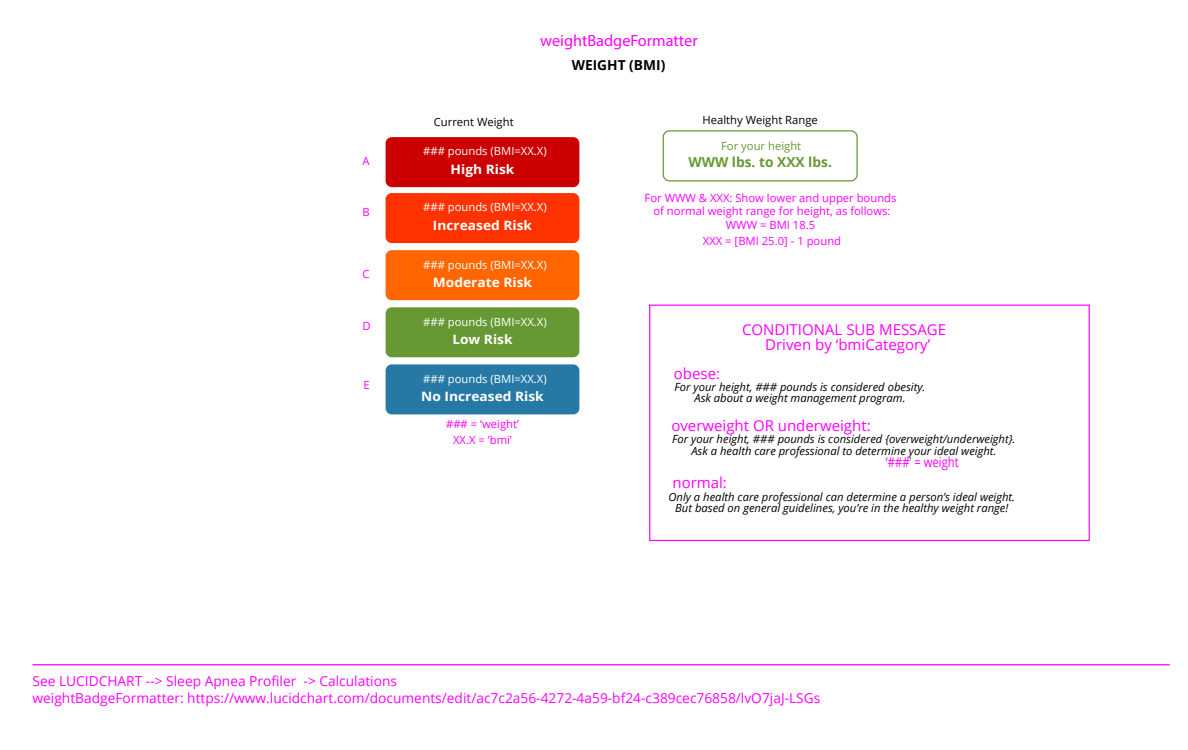
<style>
.page{position:relative;width:1188px;height:750px;background:#fff}
.page>*{position:absolute;margin:0;border:0;box-sizing:border-box;transform-origin:0 0}
.t1{font:16.25px "Myriad Pro";color:#f0f}
.t2{font:15px "Open Sans";color:#f0f}
.t3{font:13.75px/16.5px "Open Sans";color:#f0f}
.t4{font:700 13.75px "Open Sans";color:#693}
.t5{font:13.75px "Open Sans";color:#f0f;scale:.82 1}
.t6{font:700 13.75px "Open Sans";color:#000}
.t7{font:700 12.88px "Open Sans";color:#fff;scale:1.07 1}
.t8{font:italic 11.25px/11.2px "Open Sans";color:#000;text-align:center}
.t9{font:11.25px/13.8px "Open Sans";color:#f0f;text-align:center}
.t10{font:11.25px "Open Sans";color:#fff}
.t11{font:11.25px "Open Sans";color:#000}
.t12{font:11.25px "Open Sans";color:#693}
</style>
<div class="page">
<hr style="left:32px;top:664px;width:1137px;height:1px;background:#f0f">
<div style="left:385px;top:193px;width:194px;height:50px;background:#f30;border-radius:6px"></div>
<div style="left:385px;top:250px;width:194px;height:50px;background:#f60;border-radius:6px"></div>
<div style="left:385px;top:364px;width:194px;height:50px;background:#2579a4;border-radius:6px"></div>
<div style="left:385px;top:307px;width:194px;height:50px;background:#693;border-radius:6px"></div>
<div style="left:662px;top:130px;width:195px;height:51px;border:1px solid #693;border-radius:6px"></div>
<div style="left:649px;top:305px;width:440px;height:236px;border:1px solid #f0f"></div>
<div style="left:385px;top:137px;width:194px;height:50px;background:#c00;border-radius:6px"></div>
<p class="t9" style="left:362px;top:154px;width:9px">A</p>
<p class="t9" style="left:362px;top:205px;width:9px">B</p>
<p class="t9" style="left:362px;top:267px;width:9px">C</p>
<p class="t9" style="left:362px;top:319px;width:10px">D</p>
<p class="t9" style="left:363px;top:378px;width:8px">E</p>
<h1 class="t1" style="left:540px;top:30px;width:159px">weightBadgeFormatter</h1>
<p class="t6" style="left:571px;top:55px;width:95px">WEIGHT (BMI)</p>
<p class="t11" style="left:434px;top:114px;width:81px">Current Weight</p>
<p class="t10" style="left:423px;top:144px;width:125px">### pounds (BMI=XX.X)</p>
<p class="t7" style="left:450px;top:160px;width:61px">High Risk</p>
<p class="t10" style="left:423px;top:200px;width:125px">### pounds (BMI=XX.X)</p>
<p class="t7" style="left:433px;top:216px;width:94px">Increased Risk</p>
<p class="t10" style="left:423px;top:257px;width:125px">### pounds (BMI=XX.X)</p>
<p class="t7" style="left:433px;top:273px;width:94px">Moderate Risk</p>
<p class="t10" style="left:423px;top:314px;width:125px">### pounds (BMI=XX.X)</p>
<p class="t7" style="left:452px;top:330px;width:58px">Low Risk</p>
<p class="t10" style="left:423px;top:371px;width:125px">### pounds (BMI=XX.X)</p>
<p class="t7" style="left:421px;top:387px;width:116px">No Increased Risk</p>
<p class="t9" style="left:446px;top:415px;width:74px;line-height:16.2px">### = ‘weight’<br>XX.X = ’bmi’</p>
<p class="t11" style="left:702px;top:112px;width:117px">Healthy Weight Range</p>
<p class="t4" style="left:688px;top:152px;width:145px">WWW lbs. to XXX lbs.</p>
<p class="t12" style="left:721px;top:138px;width:82px">For your height</p>
<p class="t9" style="left:644px;top:190px;width:253px">For WWW &amp; XXX: Show lower and upper bounds of normal weight range for height, as follows:<br>WWW = BMI 18.5</p>
<p class="t9" style="left:703px;top:234px;width:140px">XXX = [BMI 25.0] - 1 pound</p>
<h2 class="t2" style="left:742px;top:319px;width:206px">CONDITIONAL SUB MESSAGE</h2>
<h2 class="t2" style="left:674px;top:363px;width:48px">obese:</h2>
<h2 class="t2" style="left:765px;top:334px;width:167px">Driven by ‘bmiCategory’</h2>
<p class="t8" style="left:674px;top:381px;width:252px">For your height, ### pounds is considered obesity.<br>Ask about a weight management program.</p>
<h2 class="t2" style="left:671px;top:415px;width:201px">overweight OR underweight:</h2>
<p class="t8" style="left:672px;top:433px;width:345px">For your height, ### pounds is considered {overweight/underweight}.<br>Ask a health care professional to determine your ideal weight.</p>
<p class="t5" style="left:886px;top:453px;width:90px">‘###’ = weight</p>
<h2 class="t2" style="left:672px;top:472px;width:56px">normal:</h2>
<p class="t8" style="left:668px;top:491px;width:348px">Only a health care professional can determine a person’s ideal weight.<br>But based on general guidelines, you’re in the healthy weight range!</p>
<p class="t3" style="left:32px;top:673px;width:789px">See LUCIDCHART --&gt; Sleep Apnea Profiler -&gt; Calculations<br>weightBadgeFormatter: https://www.lucidchart.com/documents/edit/ac7c2a56-4272-4a59-bf24-c389cec76858/lvO7jaJ-LSGs</p>
</div>
